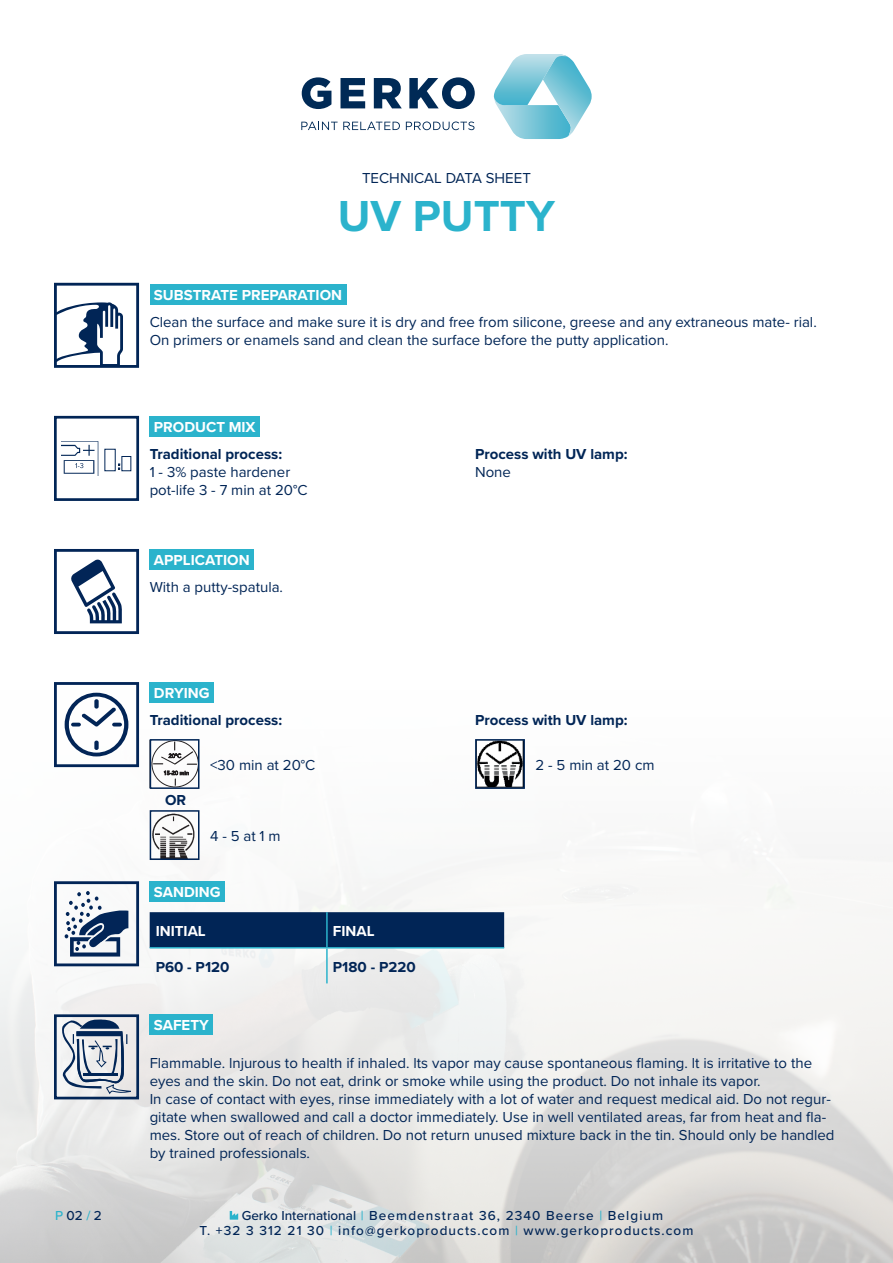
<style>
.page{position:relative;width:893px;height:1263px;background:#fff}
.page>*{position:absolute;margin:0;border:0;box-sizing:border-box;transform-origin:0 0}
.t1{font:700 45px "Proxima Nova";color:#2bb3cc}
.Alineastijl{font:15px/18px "Proxima Nova";color:#012556}
.Alineastijl-2{font:700 15px "Proxima Nova";color:#012556}
.t2{font:700 15px "Proxima Nova";color:#fff}
.t3{font:500 13.5px/15px "Proxima Nova";letter-spacing:.08em;color:#012556}
.s1{color:#2bb3cc}
</style>
<div class="page">
<svg style="left:301px;top:122px;width:99px;height:8px"></svg>
<svg style="left:406px;top:122px;width:68px;height:8px"></svg>
<svg style="left:302px;top:77px;width:29px;height:32px"></svg>
<svg style="left:340px;top:78px;width:25px;height:30px"></svg>
<svg style="left:374px;top:78px;width:28px;height:30px"></svg>
<svg style="left:409px;top:77px;width:66px;height:32px"></svg>
<svg style="left:494px;top:54px;width:98px;height:85px"></svg>
<img style="left:0;top:682px;width:893px;height:581px">
<svg style="left:230px;top:1211px;width:8px;height:8px"></svg>
<svg style="left:54px;top:549px;width:85px;height:85px"></svg>
<svg style="left:54px;top:682px;width:85px;height:85px"></svg>
<svg style="left:54px;top:881px;width:85px;height:85px"></svg>
<svg style="left:54px;top:283px;width:85px;height:85px"></svg>
<svg style="left:62px;top:1018px;width:70px;height:83px"></svg>
<div style="left:54px;top:1014px;width:85px;height:85px;border:3px solid #012556"></div>
<div style="left:54px;top:416px;width:85px;height:85px;border:3px solid #012556"></div>
<img style="left:62px;top:442px;width:36px;height:34px">
<svg style="left:104px;top:448px;width:28px;height:23px"></svg>
<svg style="left:75px;top:463px;width:8px;height:5px"></svg>
<img style="left:153px;top:813px;width:43px;height:44px">
<div style="left:150px;top:810px;width:49px;height:50px;border:2px solid #012556"></div>
<img style="left:153px;top:742px;width:43px;height:44px">
<svg style="left:169px;top:753px;width:12px;height:5px"></svg>
<svg style="left:164px;top:771px;width:25px;height:4px"></svg>
<div style="left:150px;top:739px;width:49px;height:50px;border:2px solid #012556"></div>
<img style="left:478px;top:742px;width:44px;height:44px">
<div style="left:475px;top:739px;width:50px;height:50px;border:2px solid #012556"></div>
<div style="left:150px;top:284px;width:196px;height:20px;background:#2bb3cc"></div>
<div style="left:150px;top:416px;width:110px;height:20px;background:#2bb3cc"></div>
<div style="left:150px;top:549px;width:104px;height:20px;background:#2bb3cc"></div>
<div style="left:150px;top:682px;width:64px;height:20px;background:#2bb3cc"></div>
<div style="left:150px;top:881px;width:75px;height:21px;background:#2bb3cc"></div>
<div style="left:150px;top:1014px;width:63px;height:21px;background:#2bb3cc"></div>
<div style="left:150px;top:912px;width:354px;height:35px;background:#012556"></div>
<hr style="left:326px;top:912px;width:2px;height:35px;background:#2bb3cc">
<hr style="left:326px;top:948px;width:2px;height:35px;background:#2bb3cc">
<hr style="left:150px;top:947px;width:177px;height:1px;background:#2bb3cc">
<hr style="left:327px;top:947px;width:177px;height:1px;background:#2bb3cc">
<p class="t3" style="left:55px;top:1207px;width:48px"><span class="s1">P</span> 02 <span class="s1">/</span> 2</p>
<p class="Alineastijl" style="left:362px;top:168px;width:170px">TECHNICAL DATA SHEET</p>
<p class="t1" style="left:338px;top:182px;width:219px">UV PUTTY</p>
<p class="t2" style="left:154px;top:284px;width:190px">SUBSTRATE PREPARATION</p>
<p class="Alineastijl" style="left:150px;top:312px;width:669px">Clean the surface and make sure it is dry and free from silicone, greese and any extraneous mate- rial.<br>On primers or enamels sand and clean the surface before the putty application.</p>
<p class="t2" style="left:154px;top:416px;width:103px">PRODUCT MIX</p>
<p class="Alineastijl-2" style="left:150px;top:442px;width:134px">Traditional process:</p>
<p class="Alineastijl" style="left:150px;top:462px;width:142px">1 - 3% paste hardener</p>
<p class="Alineastijl" style="left:150px;top:480px;width:159px">pot-life 3 - 7 min at 20°C</p>
<p class="t2" style="left:154px;top:549px;width:97px">APPLICATION</p>
<p class="Alineastijl" style="left:150px;top:577px;width:135px">With a putty-spatula.</p>
<p class="t2" style="left:154px;top:682px;width:57px">DRYING</p>
<p class="Alineastijl-2" style="left:475px;top:442px;width:154px">Process with UV lamp:</p>
<p class="Alineastijl" style="left:475px;top:462px;width:37px">None</p>
<p class="Alineastijl-2" style="left:150px;top:709px;width:134px">Traditional process:</p>
<p class="Alineastijl-2" style="left:475px;top:709px;width:154px">Process with UV lamp:</p>
<p class="Alineastijl-2" style="left:165px;top:789px;width:23px">OR</p>
<p class="Alineastijl" style="left:210px;top:755px;width:107px">&lt;30 min at 20°C</p>
<p class="Alineastijl" style="left:210px;top:826px;width:72px">4 - 5 at 1 m</p>
<p class="t2" style="left:154px;top:881px;width:68px">SANDING</p>
<p class="t2" style="left:156px;top:920px;width:52px">INITIAL</p>
<p class="t2" style="left:333px;top:920px;width:43px">FINAL</p>
<p class="Alineastijl-2" style="left:156px;top:955px;width:75px">P60 - P120</p>
<p class="Alineastijl-2" style="left:333px;top:955px;width:84px">P180 - P220</p>
<p class="t2" style="left:154px;top:1014px;width:56px">SAFETY</p>
<p class="Alineastijl" style="left:536px;top:755px;width:121px">2 - 5 min at 20 cm</p>
<p class="Alineastijl" style="left:150px;top:1053px;width:664px">Flammable. lnjurous to health if inhaled. lts vapor may cause spontaneous flaming. lt is irritative to the eyes and the skin. Do not eat, drink or smoke while using the product. Do not inhale its vapor.</p>
<p class="Alineastijl" style="left:150px;top:1089px;width:686px">In case of contact with eyes, rinse immediately with a lot of water and request medical aid. Do not regur&shy;gitate when swallowed and call a doctor immediately. Use in well ventilated areas, far from heat and fla&shy;mes. Store out of reach of children. Do not return unused mixture back in the tin. Should only be handled by trained professionals.</p>
<p class="t3" style="left:199px;top:1207px;width:495px;text-indent:42px">Gerko International <span class="s1">|</span> Beemdenstraat 36, 2340 Beerse <span class="s1">|</span> Belgium<br>T. +32 3 312 21 30 <span class="s1">|</span> info@gerkoproducts.com <span class="s1">|</span> www.gerkoproducts.com</p>
</div>
